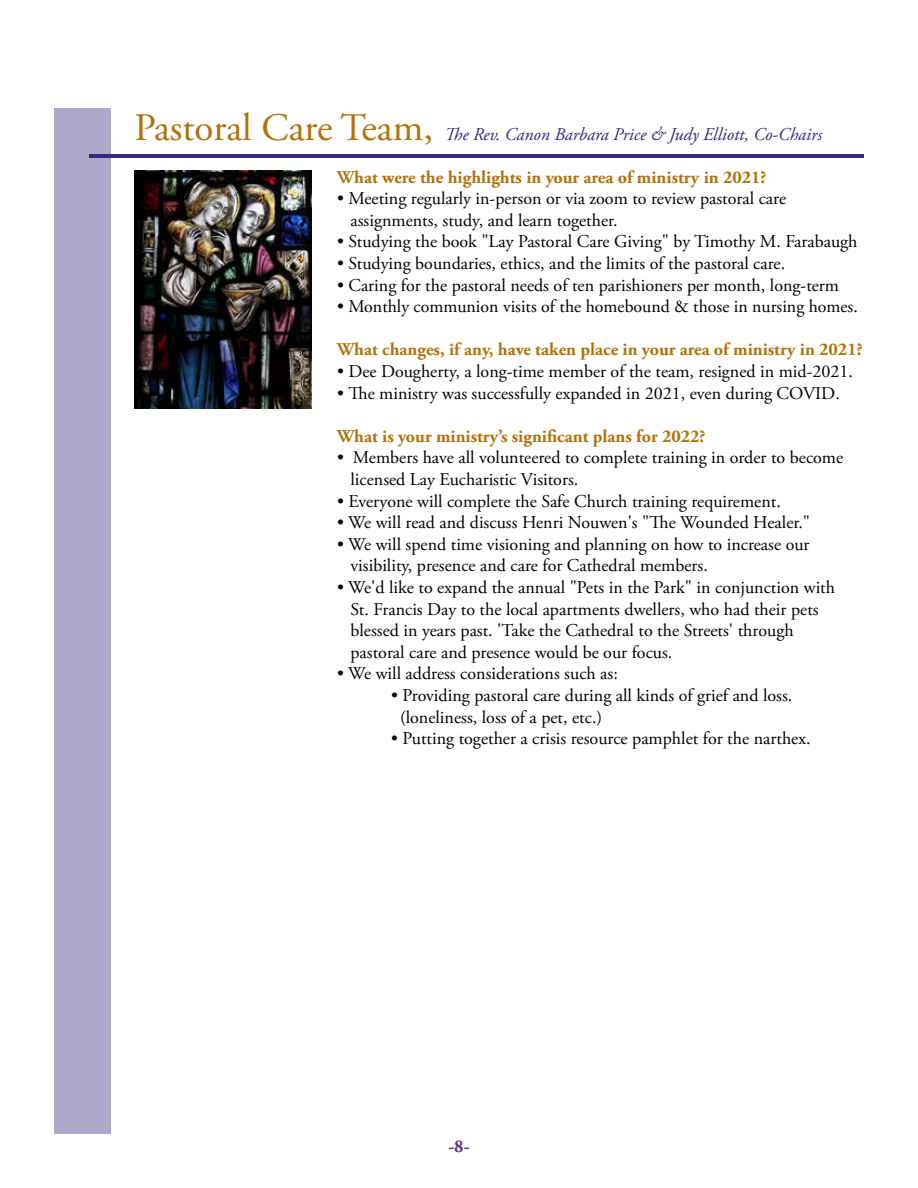
<style>
.page{position:relative;width:918px;height:1188px;background:#fff}
.page>*{position:absolute;margin:0;border:0;box-sizing:border-box;transform-origin:0 0}
.t1{font:18px/21.6px "Adobe Garamond Pro";color:#000}
.t2{font:700 18px "Adobe Garamond Pro";color:#b0720c}
.t3{font:italic 18px "Adobe Garamond Pro";color:#34297b}
.t4{font:700 18px "Adobe Garamond Pro";color:#592c82}
.s1{font-style:normal;font-size:39px;color:#b0720c}
</style>
<div class="page">
<hr style="left:89px;top:154px;width:774px;height:4px;background:#34297b">
<img style="left:134px;top:171px;width:178px;height:237px">
<p class="t3" style="left:134px;top:123px;width:689px"><span class="s1">Pastoral Care Team,</span> The Rev. Canon Barbara Price &amp; Judy Elliott, Co-Chairs</p>
<p class="t2" style="left:337px;top:166px;width:431px">What were the highlights in your area of ministry in 2021?</p>
<p class="t1" style="left:351px;top:188px;width:437px;text-indent:-14px">• Meeting regularly in-person or via zoom to review pastoral care assignments, study, and learn together.</p>
<p class="t1" style="left:337px;top:232px;width:522px">• Studying the book "Lay Pastoral Care Giving" by Timothy M. Farabaugh</p>
<p class="t1" style="left:337px;top:253px;width:450px">• Studying boundaries, ethics, and the limits of the pastoral care.</p>
<p class="t1" style="left:337px;top:275px;width:504px">• Caring for the pastoral needs of ten parishioners per month, long-term</p>
<p class="t1" style="left:337px;top:296px;width:522px">• Monthly communion visits of the homebound &amp; those in nursing homes.</p>
<p class="t2" style="left:337px;top:339px;width:527px">What changes, if any, have taken place in your area of ministry in 2021?</p>
<p class="t1" style="left:337px;top:361px;width:518px">• Dee Dougherty, a long-time member of the team, resigned in mid-2021.</p>
<p class="t1" style="left:337px;top:383px;width:504px">• The ministry was successfully expanded in 2021, even during COVID.</p>
<p class="t2" style="left:337px;top:426px;width:370px">What is your ministry’s significant plans for 2022?</p>
<p class="t1" style="left:351px;top:448px;width:494px;text-indent:-14px">• Members have all volunteered to complete training in order to become licensed Lay Eucharistic Visitors.</p>
<p class="t1" style="left:337px;top:491px;width:445px">• Everyone will complete the Safe Church training requirement.</p>
<p class="t1" style="left:337px;top:512px;width:475px">• We will read and discuss Henri Nouwen's "The Wounded Healer."</p>
<p class="t1" style="left:351px;top:534px;width:461px;text-indent:-14px">• We will spend time visioning and planning on how to increase our visibility, presence and care for Cathedral members.</p>
<p class="t1" style="left:351px;top:577px;width:486px;text-indent:-14px">• We'd like to expand the annual "Pets in the Park" in conjunction with St. Francis Day to the local apartments dwellers, who had their pets blessed in years past. 'Take the Cathedral to the Streets' through pastoral care and presence would be our focus.</p>
<p class="t1" style="left:337px;top:664px;width:282px">• We will address considerations such as:</p>
<p class="t1" style="left:400px;top:685px;width:394px;text-indent:-9px">• Providing pastoral care during all kinds of grief and loss. (loneliness, loss of a pet, etc.)</p>
<p class="t1" style="left:391px;top:728px;width:421px">• Putting together a crisis resource pamphlet for the narthex.</p>
<p class="t4" style="left:448px;top:1136px;width:23px">-8-</p>
</div>
